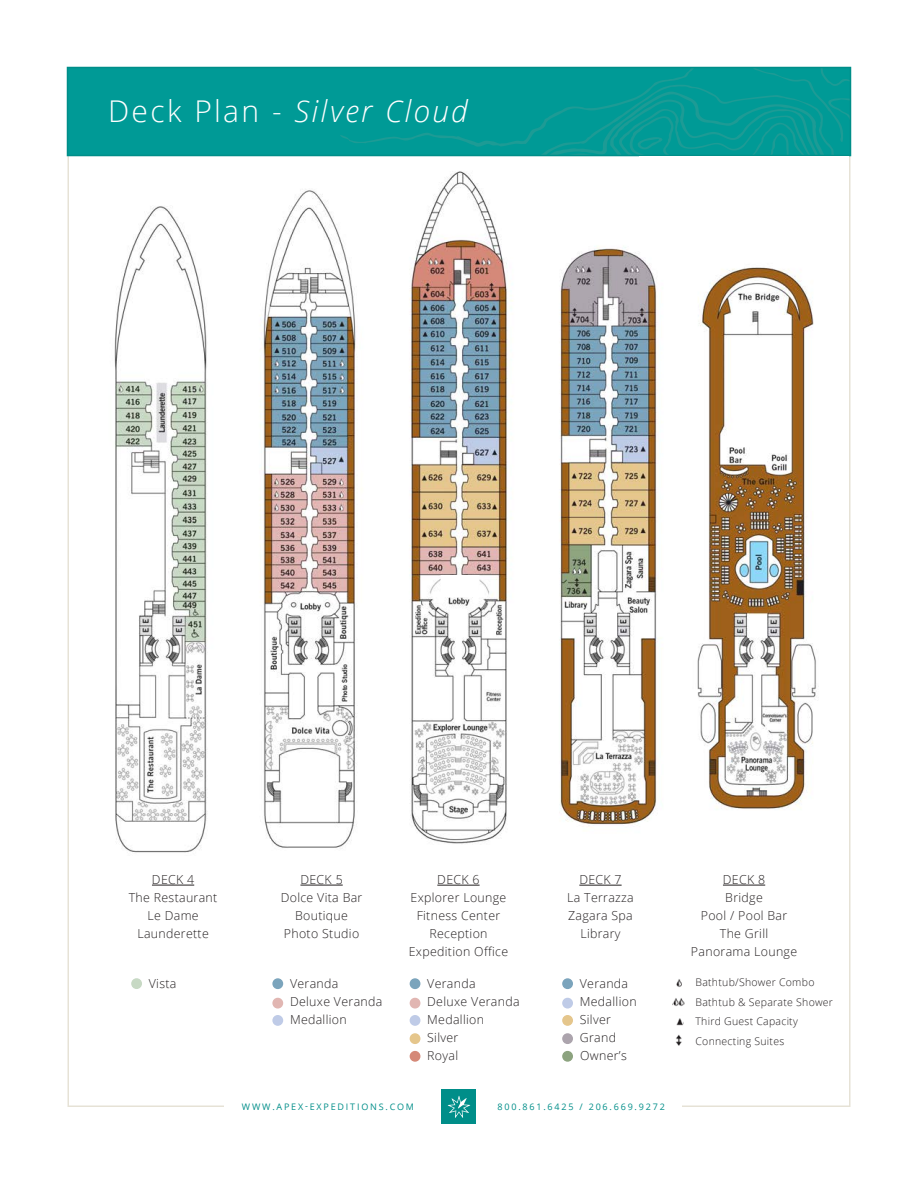
<style>
.page{position:relative;width:918px;height:1188px;background:#fff}
.page>*{position:absolute;margin:0;border:0;box-sizing:border-box;transform-origin:0 0}
.t1{font:italic 300 30px "Open Sans";letter-spacing:.075em;color:#fff}
.t2{font:300 12.3px/18px "Open Sans";letter-spacing:.025em;color:#231f20;text-align:center}
.t3{font:300 10.5px/19.5px "Open Sans";letter-spacing:.025em;color:#231f20}
.t4{font:9px "Open Sans";letter-spacing:.2em;color:#008e89}
.s1{font-style:normal}
</style>
<div class="page">
<div style="left:442px;top:1090px;width:34px;height:34px;background:#008e89"></div>
<svg style="left:448px;top:1096px;width:22px;height:22px"></svg>
<div style="left:68px;top:68px;width:782px;height:88px;background:#009a96"></div>
<svg style="left:340px;top:70px;width:508px;height:83px"></svg>
<div style="left:67px;top:67px;width:784px;height:89px;border:2px solid #008e89"></div>
<img style="left:114px;top:171px;width:705px;height:682px">
<hr style="left:152px;top:885px;width:42px;height:1px;background:#231f20">
<hr style="left:300px;top:885px;width:43px;height:1px;background:#231f20">
<hr style="left:437px;top:885px;width:43px;height:1px;background:#231f20">
<hr style="left:579px;top:885px;width:43px;height:1px;background:#231f20">
<hr style="left:723px;top:885px;width:42px;height:1px;background:#231f20">
<div style="left:441px;top:575px;width:39px;height:19px;background:#fff"></div>
<svg style="left:676px;top:979px;width:6px;height:8px"></svg>
<svg style="left:673px;top:998px;width:12px;height:8px"></svg>
<svg style="left:676px;top:1018px;width:7px;height:8px"></svg>
<svg style="left:676px;top:1034px;width:6px;height:11px"></svg>
<div style="left:132px;top:979px;width:9px;height:9px;background:#c7d9c4;border-radius:50%"></div>
<div style="left:131px;top:978px;width:11px;height:11px;border:2px solid #c7d9c4;border-radius:50%"></div>
<div style="left:273px;top:979px;width:9px;height:9px;background:#7ba4bc;border-radius:50%"></div>
<div style="left:272px;top:978px;width:11px;height:11px;border:2px solid #7ba4bc;border-radius:50%"></div>
<div style="left:273px;top:998px;width:9px;height:10px;background:#e1b6b2;border-radius:50%"></div>
<div style="left:272px;top:998px;width:11px;height:11px;border:2px solid #e1b6b2;border-radius:50%"></div>
<div style="left:273px;top:1016px;width:9px;height:9px;background:#bfcbe7;border-radius:50%"></div>
<div style="left:272px;top:1015px;width:11px;height:11px;border:2px solid #bfcbe7;border-radius:50%"></div>
<div style="left:410px;top:979px;width:10px;height:9px;background:#7ba4bc;border-radius:50%"></div>
<div style="left:410px;top:978px;width:10px;height:11px;border:2px solid #7ba4bc;border-radius:50%"></div>
<div style="left:410px;top:998px;width:10px;height:10px;background:#e1b6b2;border-radius:50%"></div>
<div style="left:410px;top:998px;width:10px;height:11px;border:2px solid #e1b6b2;border-radius:50%"></div>
<div style="left:410px;top:1016px;width:10px;height:9px;background:#bfcbe7;border-radius:50%"></div>
<div style="left:410px;top:1015px;width:10px;height:11px;border:2px solid #bfcbe7;border-radius:50%"></div>
<div style="left:410px;top:1034px;width:10px;height:9px;background:#e5c68c;border-radius:50%"></div>
<div style="left:410px;top:1033px;width:10px;height:11px;border:2px solid #e5c68c;border-radius:50%"></div>
<div style="left:563px;top:979px;width:9px;height:9px;background:#7ba4bc;border-radius:50%"></div>
<div style="left:562px;top:978px;width:11px;height:11px;border:2px solid #7ba4bc;border-radius:50%"></div>
<div style="left:563px;top:998px;width:9px;height:10px;background:#bfcbe7;border-radius:50%"></div>
<div style="left:562px;top:998px;width:11px;height:11px;border:2px solid #bfcbe7;border-radius:50%"></div>
<div style="left:563px;top:1016px;width:9px;height:9px;background:#e5c68c;border-radius:50%"></div>
<div style="left:562px;top:1015px;width:11px;height:11px;border:2px solid #e5c68c;border-radius:50%"></div>
<div style="left:563px;top:1034px;width:9px;height:9px;background:#aca4ad;border-radius:50%"></div>
<div style="left:562px;top:1033px;width:11px;height:11px;border:2px solid #aca4ad;border-radius:50%"></div>
<div style="left:563px;top:1052px;width:9px;height:9px;background:#8ca37f;border-radius:50%"></div>
<div style="left:562px;top:1051px;width:11px;height:11px;border:2px solid #8ca37f;border-radius:50%"></div>
<div style="left:410px;top:1052px;width:10px;height:9px;background:#d58978;border-radius:50%"></div>
<div style="left:410px;top:1051px;width:10px;height:11px;border:2px solid #d58978;border-radius:50%"></div>
<div style="left:639px;top:156px;width:210px;height:79px;background:#fff"></div>
<p class="t1" style="left:108px;top:91px;width:361px"><span class="s1">Deck Plan -</span> Silver Cloud</p>
<p class="t2" style="left:129px;top:870px;width:90px">DECK 4<br>The Restaurant<br>Le Dame<br>Launderette</p>
<p class="t2" style="left:281px;top:870px;width:83px">DECK 5<br>Dolce Vita Bar<br>Boutique<br>Photo Studio</p>
<p class="t2" style="left:409px;top:870px;width:101px">DECK 6<br>Explorer Lounge<br>Fitness Center<br>Reception<br>Expedition Office</p>
<p class="t2" style="left:567px;top:870px;width:68px">DECK 7<br>La Terrazza<br>Zagara Spa<br>Library</p>
<p class="t2" style="left:691px;top:870px;width:108px">DECK 8<br>Bridge<br>Pool / Pool Bar<br>The Grill<br>Panorama Lounge</p>
<p class="t3" style="left:696px;top:972px;width:139px">Bathtub/Shower Combo<br>Bathtub &amp; Separate Shower<br>Third Guest Capacity<br>Connecting Suites</p>
<p class="t2" style="left:149px;top:974px;width:29px">Vista</p>
<p class="t2" style="left:290px;top:974px;width:94px;text-align:left">Veranda<br>Deluxe Veranda<br>Medallion</p>
<p class="t2" style="left:427px;top:974px;width:94px;text-align:left">Veranda<br>Deluxe Veranda<br>Medallion<br>Silver<br>Royal</p>
<p class="t2" style="left:580px;top:974px;width:58px;text-align:left">Veranda<br>Medallion<br>Silver<br>Grand<br>Owner’s</p>
<p class="t4" style="left:242px;top:1101px;width:174px">WWW.APEX-EXPEDITIONS.COM</p>
<p class="t4" style="left:498px;top:1101px;width:169px">800.861.6425 / 206.669.9272</p>
</div>
